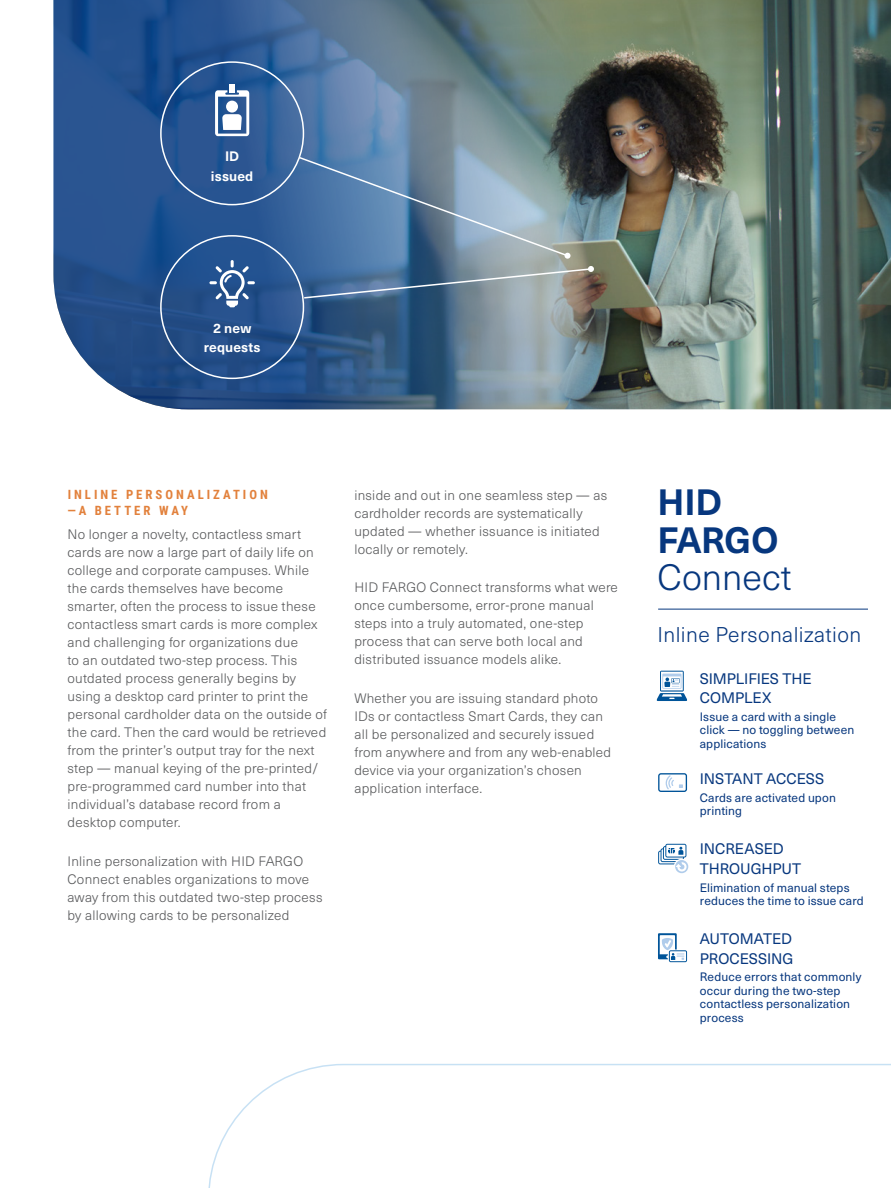
<style>
.page{position:relative;width:891px;height:1188px;background:#fff}
.page>*{position:absolute;margin:0;border:0;box-sizing:border-box;transform-origin:0 0}
.br_1st_page_large_he{font:700 36px/37.5px "Neue Haas Unica Pro";letter-spacing:-.005em;color:#07377e}
.br_1st_page_large_he-2{font:300 21px "Neue Haas Unica Pro";letter-spacing:.02em;color:#07377e}
.Main_Body{font:15px/19.5px "Neue Haas Unica Pro";letter-spacing:-.005em;color:#07377e}
.br_main_body{font:300 13.5px/18px "Neue Haas Unica Pro";letter-spacing:.02em;color:#58595b}
.Main_Body-2{font:700 13.5px/19.5px "Neue Haas Unica Pro";letter-spacing:.01em;color:#fff;text-align:center}
.br_small_section_sub{font:700 12.75px/15.3px "Roboto Condensed";letter-spacing:.235em;color:#e2813c}
.Main_Body-3{font:12px/13.5px "Neue Haas Unica Pro";letter-spacing:.01em;color:#07377e}
.s1{font-weight:300}
</style>
<div class="page">
<img style="left:53px;top:0;width:838px;height:409px">
<div style="left:229px;top:84px;width:6px;height:9px;background:#fff"></div>
<svg style="left:215px;top:90px;width:34px;height:46px"></svg>
<svg style="left:209px;top:260px;width:46px;height:47px;background:#5175a5"></svg>
<svg style="left:297px;top:156px;width:274px;height:103px;background:#7391ad"></svg>
<svg style="left:303px;top:266px;width:291px;height:33px;background:#6d8499"></svg>
<svg style="left:657px;top:671px;width:30px;height:30px"></svg>
<svg style="left:658px;top:773px;width:29px;height:19px"></svg>
<div style="left:675px;top:860px;width:13px;height:13px;background:#b0cceb;border-radius:50%"></div>
<svg style="left:658px;top:844px;width:29px;height:28px"></svg>
<svg style="left:658px;top:933px;width:29px;height:29px"></svg>
<hr style="left:658px;top:609px;width:210px;height:1px;background:#07377e">
<svg style="left:208px;top:1063px;width:683px;height:125px"></svg>
<p class="Main_Body-2" style="left:211px;top:147px;width:44px">ID issued</p>
<p class="Main_Body-2" style="left:204px;top:318px;width:58px">2 new requests</p>
<h3 class="br_small_section_sub" style="left:68px;top:487px;width:202px">INLINE PERSONALIZATION —A BETTER WAY</h3>
<p class="br_main_body" style="left:68px;top:526px;width:261px">No longer a novelty, contactless smart cards are now a large part of daily life on college and corporate campuses. While the cards themselves have become smarter, often the process to issue these contactless smart cards is more complex and challenging for organizations due<br>to an outdated two-step process. This outdated process generally begins by using a desktop card printer to print the personal cardholder data on the outside of the card. Then the card would be retrieved from the printer’s output tray for the next step — manual keying of the pre-printed/ pre-programmed card number into that individual’s database record from a desktop computer.</p>
<p class="br_main_body" style="left:68px;top:852px;width:256px">Inline personalization with HID FARGO Connect enables organizations to move away from this outdated two-step process by allowing cards to be personalized</p>
<p class="br_main_body" style="left:354px;top:487px;width:254px">inside and out in one seamless step — as cardholder records are systematically updated — whether issuance is initiated locally or remotely.</p>
<p class="br_main_body" style="left:354px;top:579px;width:265px">HID FARGO Connect transforms what were once cumbersome, error-prone manual steps into a truly automated, one-step process that can serve both local and distributed issuance models alike.</p>
<p class="br_main_body" style="left:354px;top:689px;width:258px">Whether you are issuing standard photo IDs or contactless Smart Cards, they can all be personalized and securely issued from anywhere and from any web-enabled device via your organization’s chosen application interface.</p>
<h1 class="br_1st_page_large_he" style="left:657px;top:484px;width:136px">HID<br>FARGO<br><span class="s1">Connect</span></h1>
<h1 class="br_1st_page_large_he-2" style="left:657px;top:622px;width:205px">Inline Personalization</h1>
<p class="Main_Body" style="left:700px;top:669px;width:113px">SIMPLIFIES THE<br>COMPLEX</p>
<p class="Main_Body-3" style="left:700px;top:710px;width:156px">Issue a card with a single click — no toggling between applications</p>
<p class="Main_Body" style="left:700px;top:769px;width:126px">INSTANT ACCESS</p>
<p class="Main_Body-3" style="left:700px;top:791px;width:138px">Cards are activated upon printing</p>
<p class="Main_Body" style="left:700px;top:839px;width:103px">INCREASED<br>THROUGHPUT</p>
<p class="Main_Body-3" style="left:700px;top:881px;width:165px">Elimination of manual steps reduces the time to issue card</p>
<p class="Main_Body" style="left:700px;top:929px;width:95px">AUTOMATED<br>PROCESSING</p>
<p class="Main_Body-3" style="left:700px;top:971px;width:163px">Reduce errors that commonly occur during the two-step contactless personalization process</p>
</div>
